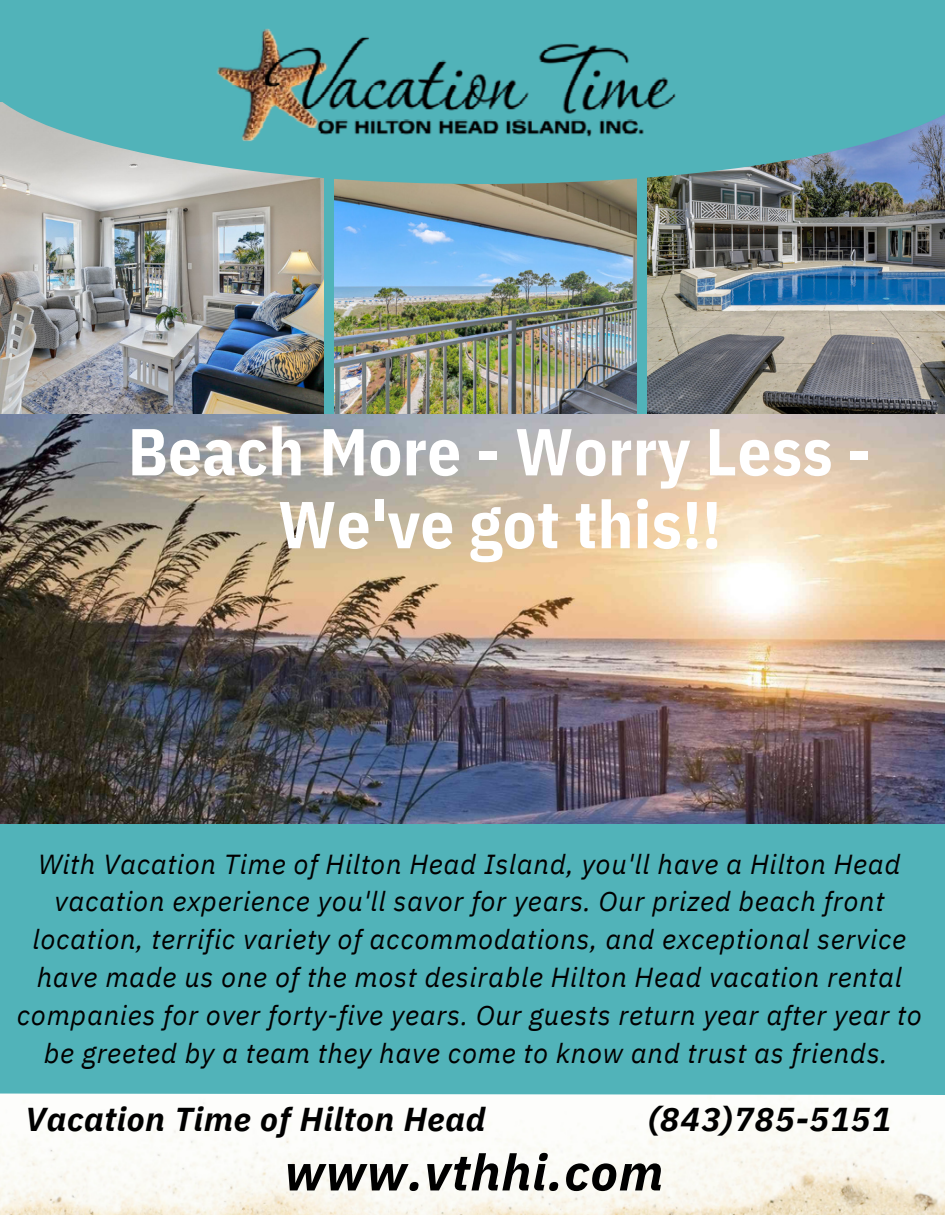
<style>
.page{position:relative;width:945px;height:1215px;background:#51b3b9}
.page>*{position:absolute;margin:0;border:0;box-sizing:border-box;transform-origin:0 0}
.t1{font:700 66.3px/72.9px "IBM Plex Sans Cond";letter-spacing:.005em;color:#fff;text-align:center}
.t2{font:italic 700 50.4px "IBM Plex Sans";letter-spacing:.025em;color:#000}
.t3{font:italic 700 33px "IBM Plex Sans";letter-spacing:.025em;color:#000}
.t4{font:italic 27.45px/37.8px "IBM Plex Sans";letter-spacing:.025em;color:#000;text-align:center}
</style>
<div class="page">
<img style="left:0;top:1094px;width:945px;height:121px">
<img style="left:647px;top:184px;width:298px;height:230px">
<img style="left:334px;top:184px;width:303px;height:230px">
<img style="left:0;top:184px;width:324px;height:230px">
<img style="left:0;top:414px;width:945px;height:410px">
<svg style="left:0;top:102px;width:945px;height:82px"></svg>
<img style="left:183px;top:28px;width:524px;height:146px">
<p class="t1" style="left:128px;top:414px;width:745px">Beach More - Worry Less -<br>We've got this!!</p>
<p class="t4" style="left:17px;top:844px;width:907px">With Vacation Time of Hilton Head Island, you'll have a Hilton Head vacation experience you'll savor for years. Our prized beach front location, terrific variety of accommodations, and exceptional service have made us one of the most desirable Hilton Head vacation rental companies for over forty-five years. Our guests return year after year to be greeted by a team they have come to know and trust as friends.</p>
<p class="t3" style="left:25px;top:1097px;width:462px">Vacation Time of Hilton Head</p>
<p class="t3" style="left:647px;top:1097px;width:245px">(843)785-5151</p>
<p class="t2" style="left:285px;top:1139px;width:380px">www.vthhi.com</p>
</div>
